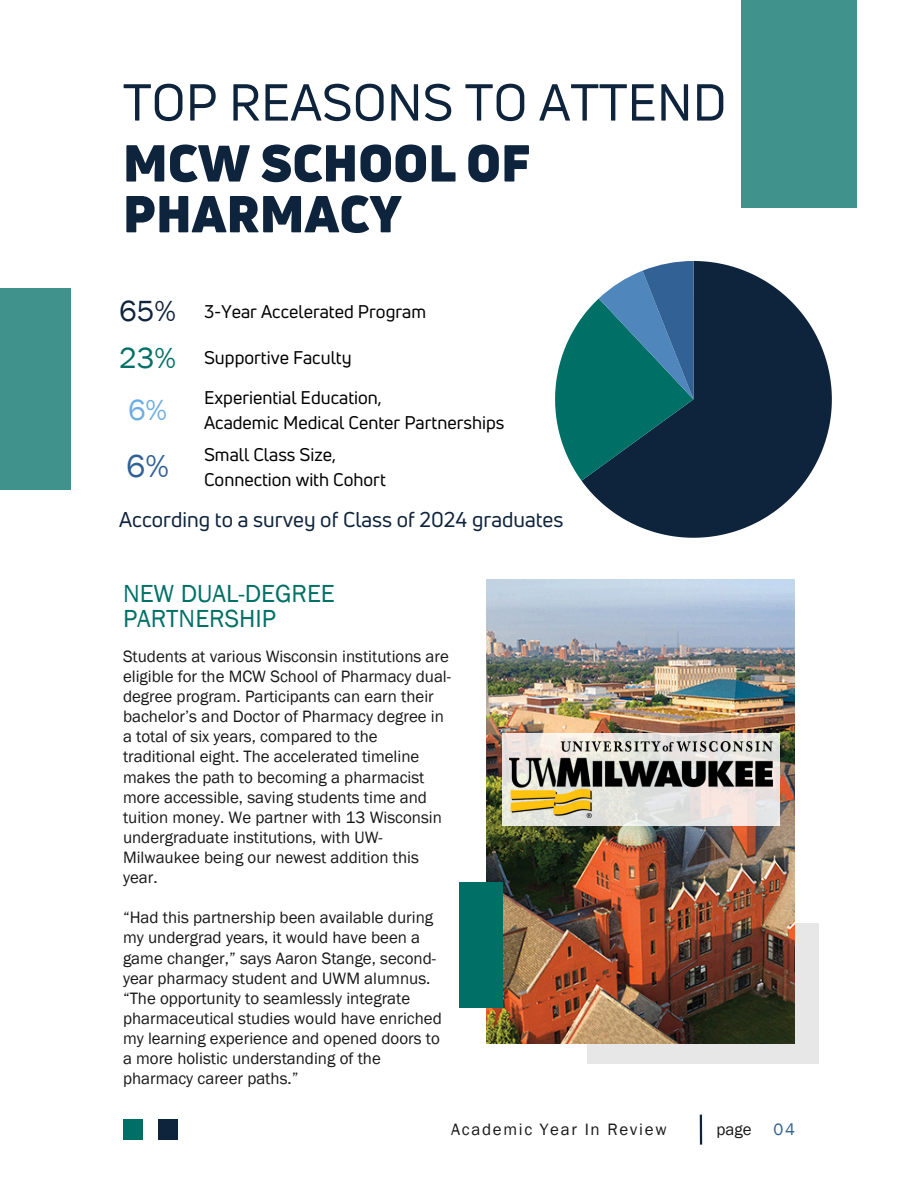
<style>
.page{position:relative;width:918px;height:1188px;background:#fff}
.page>*{position:absolute;margin:0;border:0;box-sizing:border-box;transform-origin:0 0}
.t1{font:900 50.85px/50.8px "Uni Neue";color:#0e233c}
.t2{font:50.85px "Uni Neue";color:#0e233c}
.t3{font:32.7px "Franklin Gothic";color:#2f6195}
.t4{font:30px "Franklin Gothic";color:#0e233c}
.t5{font:30px "Franklin Gothic";color:#007066}
.t6{font:30px "Franklin Gothic";color:#6cace4}
.t7{font:25.35px/25.3px "Franklin Gothic";color:#007066}
.t8{font:21px "Uni Neue";color:#0e233c}
.t9{font:18px "Uni Neue";color:#000}
.t10{font:16.95px/20.1px "Franklin Gothic";color:#191717}
.t11{font:16.95px "Franklin Gothic";letter-spacing:.1em;color:#191717}
.t12{font:16.95px "Franklin Gothic";color:#2f6195}
</style>
<div class="page">
<hr style="left:700px;top:1115px;width:2px;height:30px;background:#0e233c">
<div style="left:158px;top:1120px;width:19px;height:20px;background:#0e233c"></div>
<div style="left:123px;top:1120px;width:19px;height:20px;background:#007066"></div>
<div style="left:0;top:288px;width:70px;height:202px;background:#40938c"></div>
<div style="left:587px;top:923px;width:232px;height:141px;background:#e7e7e7"></div>
<div style="left:741px;top:0;width:116px;height:208px;background:#40938c"></div>
<img style="left:487px;top:579px;width:308px;height:465px">
<div style="left:459px;top:882px;width:44px;height:126px;background:#007066"></div>
<svg style="left:582px;top:261px;width:250px;height:277px;fill:#0e233c"></svg>
<svg style="left:555px;top:261px;width:138px;height:220px"></svg>
<svg style="left:502px;top:733px;width:278px;height:93px;background:#e4e1dd"></svg>
<img style="left:510px;top:742px;width:262px;height:75px">
<p class="t2" style="left:123px;top:67px;width:605px">TOP REASONS TO ATTEND</p>
<p class="t1" style="left:123px;top:137px;width:409px">MCW SCHOOL OF<br>PHARMACY</p>
<p class="t4" style="left:119px;top:294px;width:58px">65%</p>
<h4 class="t9" style="left:204px;top:299px;width:224px">3-Year Accelerated Program</h4>
<p class="t5" style="left:119px;top:340px;width:58px">23%</p>
<p class="t9" style="left:204px;top:346px;width:149px">Supportive Faculty</p>
<p class="t6" style="left:128px;top:392px;width:41px">6%</p>
<h5 class="t3" style="left:126px;top:447px;width:44px">6%</h5>
<p class="t9" style="left:204px;top:385px;width:179px">Experiential Education,</p>
<p class="t9" style="left:204px;top:410px;width:302px">Academic Medical Center Partnerships</p>
<p class="t9" style="left:204px;top:442px;width:133px">Small Class Size,</p>
<h3 class="t9" style="left:204px;top:467px;width:183px">Connection with Cohort</h3>
<h1 class="t8" style="left:119px;top:505px;width:446px">According to a survey of Class of 2024 graduates</h1>
<p class="t7" style="left:123px;top:580px;width:213px">NEW DUAL-DEGREE<br>PARTNERSHIP</p>
<p class="t10" style="left:123px;top:646px;width:330px">Students at various Wisconsin institutions are eligible for the MCW School of Pharmacy dual&shy;degree program. Participants can earn their bachelor’s and Doctor of Pharmacy degree in a total of six years, compared to the traditional eight. The accelerated timeline makes the path to becoming a pharmacist more accessible, saving students time and tuition money. We partner with 13 Wisconsin undergraduate institutions, with UW-Milwaukee being our newest addition this year.</p>
<h3 class="t10" style="left:123px;top:907px;width:320px">“Had this partnership been available during my undergrad years, it would have been a game changer,” says Aaron Stange, second&shy;year pharmacy student and UWM alumnus. “The opportunity to seamlessly integrate pharmaceutical studies would have enriched my learning experience and opened doors to a more holistic understanding of the pharmacy career paths.”</h3>
<h3 class="t11" style="left:451px;top:1119px;width:217px">Academic Year In Review</h3>
<h3 class="t10" style="left:716px;top:1119px;width:37px">page</h3>
<p class="t12" style="left:773px;top:1119px;width:23px">04</p>
</div>
